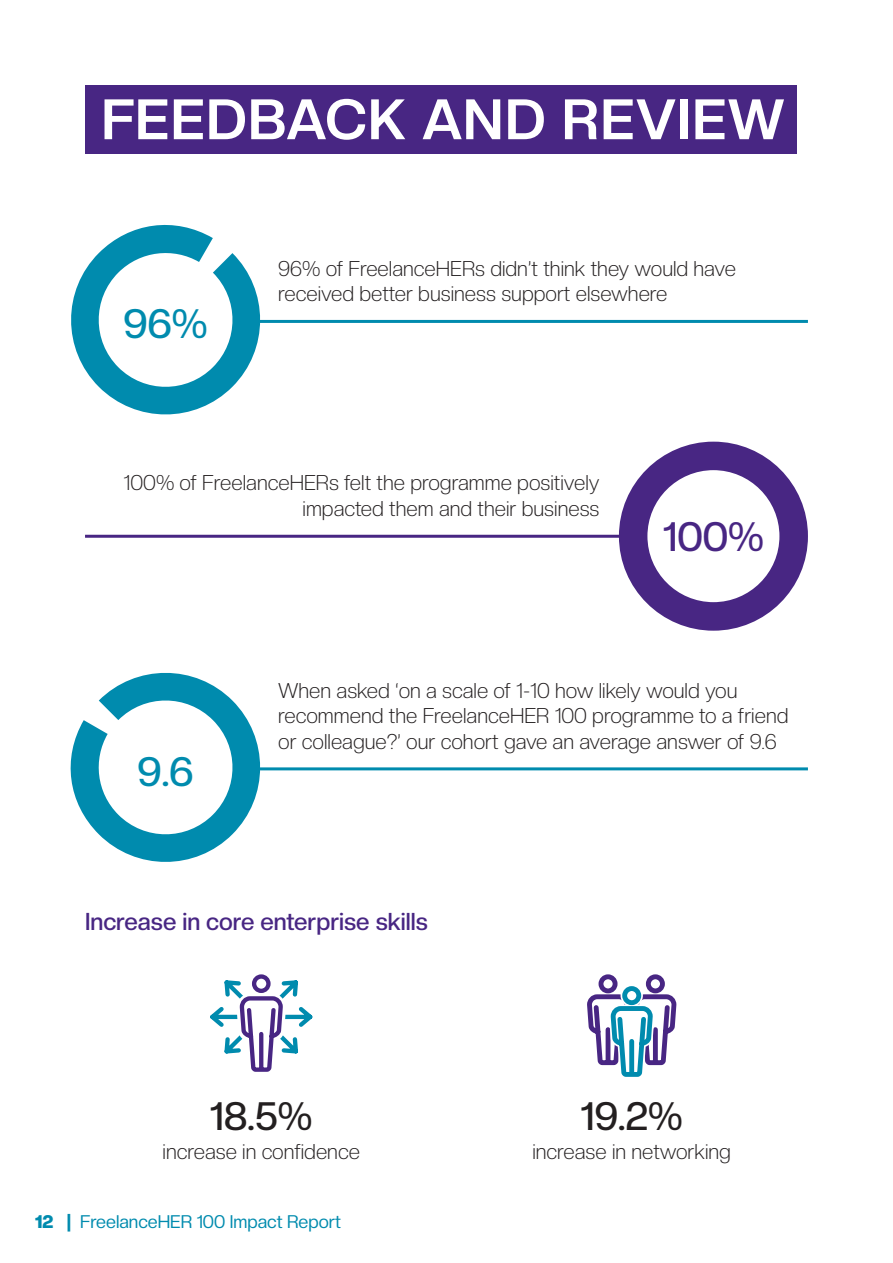
<style>
.page{position:relative;width:893px;height:1263px;background:#fff}
.page>*{position:absolute;margin:0;border:0;box-sizing:border-box;transform-origin:0 0}
.Page_title{font:700 55.95px "Creato Display";letter-spacing:.03em;color:#fff}
.t1{font:500 40.35px "Creato Display";color:#008bae}
.t2{font:500 40.35px "Creato Display";color:#482683}
.t3{font:500 39px "Creato Display";color:#231f20}
.Intro_paragraph{font:500 24px "Creato Display";color:#482683}
.t4{font:300 21px/25.2px "Creato Display";color:#231f20}
.t5{font:18px "Creato Display";color:#008bae}
.s1{font-weight:900}
</style>
<div class="page">
<hr style="left:892px;top:0;width:1px;height:1263px;background:#008bae">
<div style="left:463px;top:621px;width:430px;height:642px;background:#fff"></div>
<div style="left:85px;top:85px;width:711px;height:69px;background:#482683"></div>
<hr style="left:85px;top:535px;width:544px;height:3px;background:#482683">
<hr style="left:249px;top:320px;width:559px;height:3px;background:#008bae">
<svg style="left:71px;top:224px;width:198px;height:191px"></svg>
<hr style="left:249px;top:767px;width:559px;height:3px;background:#008bae">
<svg style="left:70px;top:673px;width:199px;height:189px"></svg>
<div style="left:252px;top:974px;width:19px;height:19px;border:4px solid #482683;border-radius:50%"></div>
<svg style="left:210px;top:976px;width:103px;height:96px"></svg>
<svg style="left:587px;top:974px;width:90px;height:103px"></svg>
<div style="left:619px;top:442px;width:189px;height:189px;border:28px solid #482683;border-radius:50%"></div>
<p class="Page_title" style="left:101px;top:86px;width:684px">FEEDBACK AND REVIEW</p>
<p class="t1" style="left:124px;top:300px;width:85px">96%</p>
<p class="t4" style="left:278px;top:256px;width:459px">96% of FreelanceHERs didn’t think they would have received better business support elsewhere</p>
<p class="t4" style="left:124px;top:470px;width:477px;text-align:right">100% of FreelanceHERs felt the programme positively impacted them and their business</p>
<p class="t2" style="left:663px;top:513px;width:103px">100%</p>
<p class="t1" style="left:138px;top:747px;width:57px">9.6</p>
<p class="t4" style="left:278px;top:678px;width:512px">When asked ‘on a scale of 1-10 how likely would you recommend the FreelanceHER 100 programme to a friend or colleague?’ our cohort gave an average answer of 9.6</p>
<p class="Intro_paragraph" style="left:85px;top:907px;width:344px">Increase in core enterprise skills</p>
<p class="t3" style="left:210px;top:1093px;width:104px">18.5%</p>
<p class="t4" style="left:163px;top:1139px;width:199px">increase in confidence</p>
<p class="t5" style="left:35px;top:1211px;width:308px"><span class="s1">12 |</span> FreelanceHER 100 Impact Report</p>
<p class="t3" style="left:581px;top:1093px;width:104px">19.2%</p>
<p class="t4" style="left:532px;top:1139px;width:200px">increase in networking</p>
</div>
